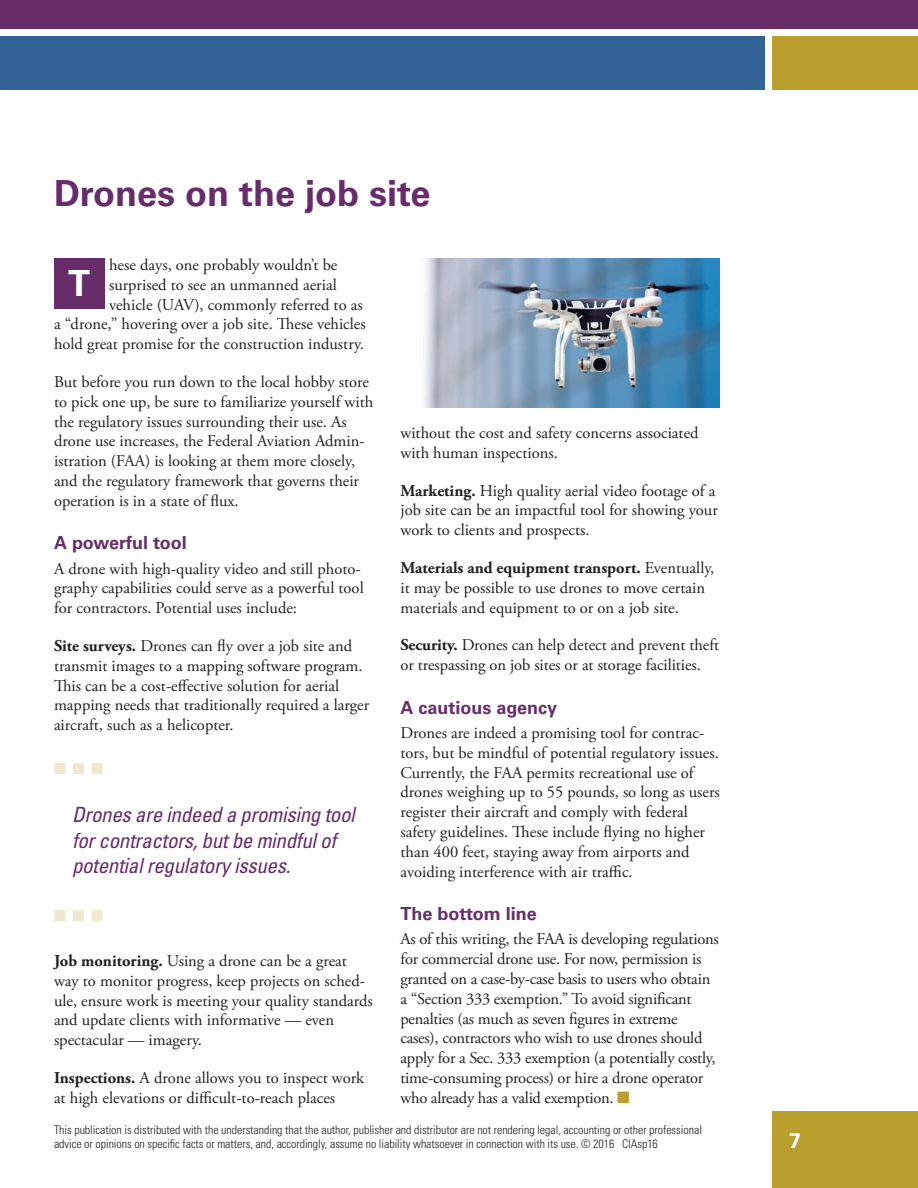
<style>
.page{position:relative;width:918px;height:1188px;background:#fff}
.page>*{position:absolute;margin:0;border:0;box-sizing:border-box;transform-origin:0 0}
.t1{font:700 36px "Univers LT Std";color:#662d6a}
.t2{font:700 36px "Univers LT Std";color:#fff}
.t3{font:italic condensed 21px/25.2px "Univers LT Std";letter-spacing:-.015em;color:#662d6a}
.t4{font:700 21px "Univers LT Std";color:#fff}
.t5{font:700 18px "Univers LT Std";color:#662d6a}
.t6{font:16.5px/19.8px "Adobe Garamond Pro";color:#231f20}
.t7{font:15.75px "Zapf Dingbats ITC";color:#efe8cf}
.t8{font:300 condensed 12px/14.4px "Univers LT Std";letter-spacing:-.005em;color:#231f20}
.s1{font-weight:700}
.s2{color:#ba9f2f}
</style>
<div class="page">
<div style="left:772px;top:1112px;width:146px;height:76px;background:#ba9f2f"></div>
<div style="left:0;top:0;width:918px;height:28px;background:#662d6a"></div>
<img style="left:423px;top:258px;width:297px;height:150px">
<div style="left:54px;top:258px;width:51px;height:51px;background:#662d6a"></div>
<div style="left:0;top:36px;width:765px;height:54px;background:#336296"></div>
<div style="left:772px;top:36px;width:146px;height:54px;background:#ba9f2f"></div>
<h1 class="t1" style="left:54px;top:172px;width:378px">Drones on the job site</h1>
<p class="t6" style="left:109px;top:255px;width:230px">hese days, one probably wouldn’t be</p>
<p class="t6" style="left:109px;top:275px;width:229px">surprised to see an unmanned aerial</p>
<p class="t6" style="left:109px;top:295px;width:255px">vehicle (UAV), commonly referred to as</p>
<p class="t6" style="left:54px;top:315px;width:313px">a “drone,” hovering over a job site. These vehicles</p>
<p class="t6" style="left:54px;top:335px;width:312px">hold great promise for the construction industry.</p>
<p class="t6" style="left:54px;top:372px;width:321px">But before you run down to the local hobby store to pick one up, be sure to familiarize yourself with the regulatory issues surrounding their use. As drone use increases, the Federal Aviation Admin&shy;istration (FAA) is looking at them more closely, and the regulatory framework that governs their operation is in a state of flux.</p>
<p class="t5" style="left:54px;top:532px;width:134px">A powerful tool</p>
<p class="t6" style="left:54px;top:559px;width:311px">A drone with high-quality video and still photo&shy;graphy capabilities could serve as a powerful tool for contractors. Potential uses include:</p>
<p class="t6" style="left:54px;top:636px;width:317px"><span class="s1">Site surveys.</span> Drones can fly over a job site and transmit images to a mapping software program.<br>This can be a cost-effective solution for aerial mapping needs that traditionally required a larger aircraft, such as a helicopter.</p>
<h1 class="t2" style="left:68px;top:263px;width:23px">T</h1>
<p class="t7" style="left:54px;top:761px;width:50px">■■■</p>
<p class="t3" style="left:72px;top:802px;width:284px">Drones are indeed a promising tool for contractors, but be mindful of potential regulatory issues.</p>
<p class="t7" style="left:54px;top:908px;width:50px">■■■</p>
<p class="t6" style="left:54px;top:951px;width:320px"><span class="s1">Job monitoring.</span> Using a drone can be a great way to monitor progress, keep projects on sched&shy;ule, ensure work is meeting your quality standards and update clients with informative — even spectacular — imagery.</p>
<p class="t6" style="left:54px;top:1068px;width:312px"><span class="s1">Inspections.</span> A drone allows you to inspect work at high elevations or difficult-to-reach places</p>
<p class="t6" style="left:400px;top:423px;width:300px">without the cost and safety concerns associated with human inspections.</p>
<p class="t6" style="left:400px;top:481px;width:319px"><span class="s1">Marketing.</span> High quality aerial video footage of a job site can be an impactful tool for showing your work to clients and prospects.</p>
<p class="t6" style="left:400px;top:558px;width:315px"><span class="s1">Materials and equipment transport.</span> Eventually, it may be possible to use drones to move certain materials and equipment to or on a job site.</p>
<p class="t6" style="left:400px;top:636px;width:320px"><span class="s1">Security.</span> Drones can help detect and prevent theft or trespassing on job sites or at storage facilities.</p>
<p class="t5" style="left:400px;top:697px;width:158px">A cautious agency</p>
<p class="t6" style="left:400px;top:723px;width:321px">Drones are indeed a promising tool for contrac&shy;tors, but be mindful of potential regulatory issues.<br>Currently, the FAA permits recreational use of drones weighing up to 55 pounds, so long as users register their aircraft and comply with federal safety guidelines. These include flying no higher than 400 feet, staying away from airports and avoiding interference with air traffic.</p>
<p class="t5" style="left:400px;top:903px;width:138px">The bottom line</p>
<p class="t6" style="left:400px;top:930px;width:320px">As of this writing, the FAA is developing regulations for commercial drone use. For now, permission is granted on a case-by-case basis to users who obtain a “Section 333 exemption.” To avoid significant penalties (as much as seven figures in extreme cases), contractors who wish to use drones should apply for a Sec. 333 exemption (a potentially costly, time-consuming process) or hire a drone operator who already has a valid exemption. <span class="s2">■</span></p>
<p class="t8" style="left:54px;top:1122px;width:650px">This publication is distributed with the understanding that the author, publisher and distributor are not rendering legal, accounting or other professional advice or opinions on specific facts or matters, and, accordingly, assume no liability whatsoever in connection with its use. © 2016 CIAsp16</p>
<p class="t4" style="left:789px;top:1128px;width:13px">7</p>
</div>
